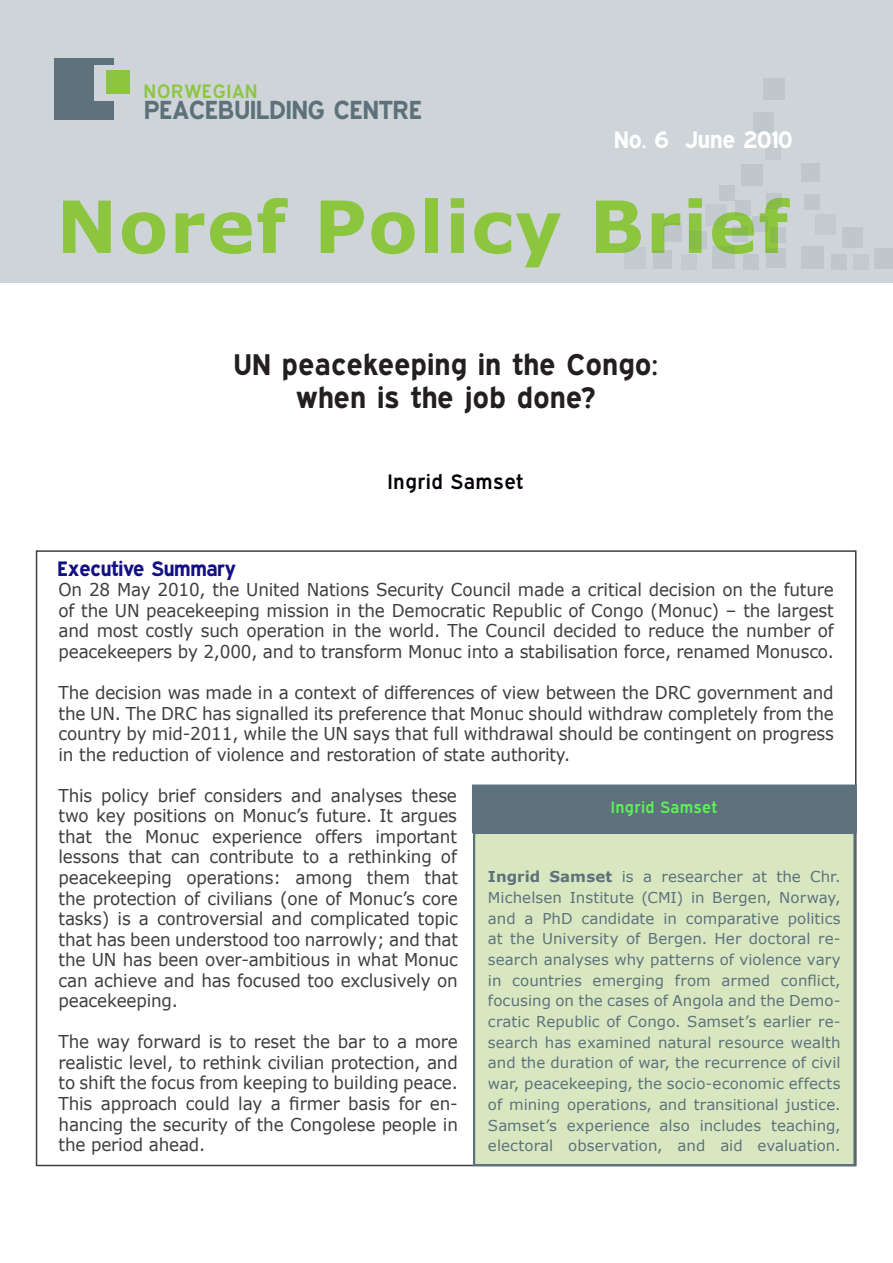
<style>
.page{position:relative;width:893px;height:1263px;background:#fff}
.page>*{position:absolute;margin:0;border:0;box-sizing:border-box;transform-origin:0 0}
.t1{font:700 72px "Verdana";letter-spacing:.02em;color:#8bc63e}
.t2{font:700 30px "Expressway Rg";letter-spacing:.04em;color:#231f20}
.t3{font:700 26.25px "Expressway Rg";letter-spacing:.02em;color:#5d717a}
.t4{font:700 24px "Expressway Rg";letter-spacing:.02em;color:#fff}
.t5{font:700 21px "Expressway Rg";letter-spacing:.01em;color:#121083}
.t6{font:21px "Expressway Sb";letter-spacing:.02em;color:#050107}
.t7{font:19.5px "Expressway Sb";letter-spacing:.04em;color:#8bc63e}
.t8{font:17.7px/20.5px "Verdana";letter-spacing:-.01em;color:#3e3e3f;text-align:justify;scale:.95 1}
.Ovreskrift_i_sitatbo{font:16.5px "Expressway Sb";letter-spacing:.015em;color:#5ef459}
.Tekst_sitatboks{font:15px/20.7px "Verdana";letter-spacing:.005em;color:#5d727c;text-align:justify}
.s1{font-weight:700}
</style>
<div class="page">
<div style="left:474px;top:833px;width:380px;height:332px;background:#d9e7c1"></div>
<div style="left:473px;top:832px;width:383px;height:334px;border:2px solid #5d727c"></div>
<div style="left:473px;top:786px;width:383px;height:46px;background:#5d727c"></div>
<div style="left:472px;top:784px;width:385px;height:49px;border:2px solid #5d727c"></div>
<div style="left:0;top:0;width:893px;height:283px;background:#ced4d8"></div>
<div style="left:107px;top:71px;width:23px;height:23px;background:#8bc63e"></div>
<div style="left:54px;top:58px;width:40px;height:62px;background:#5d727d"></div>
<div style="left:94px;top:58px;width:20px;height:7px;background:#5d727d"></div>
<div style="left:94px;top:101px;width:19px;height:19px;background:#5d727d"></div>
<div style="left:624px;top:248px;width:21px;height:21px;background:#c3cbd0"></div>
<div style="left:653px;top:250px;width:19px;height:19px;background:#bfc7cc"></div>
<div style="left:664px;top:223px;width:18px;height:19px;background:#bfc7cc"></div>
<div style="left:682px;top:254px;width:15px;height:15px;background:#c3cbd0"></div>
<div style="left:689px;top:231px;width:18px;height:18px;background:#bfc7cc"></div>
<div style="left:705px;top:205px;width:21px;height:21px;background:#c3cbd0"></div>
<div style="left:713px;top:247px;width:22px;height:22px;background:#bfc7cc"></div>
<div style="left:743px;top:254px;width:15px;height:15px;background:#bfc7cc"></div>
<div style="left:766px;top:248px;width:20px;height:20px;background:#bfc7cc"></div>
<div style="left:771px;top:228px;width:15px;height:15px;background:#bfc7cc"></div>
<div style="left:741px;top:164px;width:22px;height:21px;background:#bfc7cc"></div>
<div style="left:753px;top:112px;width:20px;height:20px;background:#bfc7cc"></div>
<div style="left:763px;top:78px;width:22px;height:21px;background:#bfc7cc"></div>
<div style="left:802px;top:163px;width:18px;height:18px;background:#bfc7cc"></div>
<div style="left:805px;top:194px;width:15px;height:15px;background:#bfc7cc"></div>
<div style="left:842px;top:227px;width:21px;height:21px;background:#bfc7cc"></div>
<div style="left:873px;top:248px;width:20px;height:21px;background:#bfc7cc"></div>
<div style="left:815px;top:214px;width:21px;height:21px;background:#c3cbd0"></div>
<div style="left:801px;top:246px;width:23px;height:23px;background:#bfc7cc"></div>
<div style="left:831px;top:254px;width:15px;height:15px;background:#bfc7cc"></div>
<div style="left:853px;top:254px;width:15px;height:15px;background:#c3cbd0"></div>
<div style="left:766px;top:145px;width:15px;height:15px;background:#c3cbd0"></div>
<div style="left:720px;top:186px;width:15px;height:15px;background:#bfc7cc"></div>
<div style="left:752px;top:216px;width:15px;height:15px;background:#bfc7cc"></div>
<div style="left:736px;top:200px;width:15px;height:15px;background:#bfc7cc"></div>
<div style="left:766px;top:193px;width:16px;height:16px;background:#bfc7cc"></div>
<div style="left:732px;top:226px;width:16px;height:15px;background:#bfc7cc"></div>
<p class="t7" style="left:144px;top:80px;width:116px">NORWEGIAN</p>
<p class="t3" style="left:145px;top:95px;width:279px">PEACEBUILDING CENTRE</p>
<p class="t4" style="left:614px;top:126px;width:180px">No. 6 June 2010</p>
<p class="t1" style="left:56px;top:180px;width:734px">Noref Policy Brief</p>
<p class="t2" style="left:234px;top:348px;width:425px">UN peacekeeping in the Congo:</p>
<p class="t2" style="left:296px;top:381px;width:300px">when is the job done?</p>
<p class="t6" style="left:387px;top:469px;width:137px">Ingrid Samset</p>
<p class="t5" style="left:58px;top:556px;width:180px">Executive Summary</p>
<p class="t8" style="left:59px;top:580px;width:818px">On 28 May 2010, the United Nations Security Council made a critical decision on the future of the UN peacekeeping mission in the Democratic Republic of Congo (Monuc) – the largest and most costly such operation in the world. The Council decided to reduce the number of peacekeepers by 2,000, and to transform Monuc into a stabilisation force, renamed Monusco.</p>
<p class="t8" style="left:59px;top:682px;width:818px">The decision was made in a context of differences of view between the DRC government and the UN. The DRC has signalled its preference that Monuc should withdraw completely from the country by mid-2011, while the UN says that full withdrawal should be contingent on progress in the reduction of violence and restoration of state authority.</p>
<p class="t8" style="left:59px;top:785px;width:422px">This policy brief considers and analyses these two key positions on Monuc’s future. It argues that the Monuc experience offers important lessons that can contribute to a rethinking of peacekeeping operations: among them that the protection of civilians (one of Monuc’s core tasks) is a controversial and complicated topic that has been understood too narrowly; and that the UN has been over-ambitious in what Monuc can achieve and has focused too exclusively on peacekeeping.</p>
<p class="t8" style="left:59px;top:1032px;width:422px">The way forward is to reset the bar to a more realistic level, to rethink civilian protection, and to shift the focus from keeping to building peace.<br>This approach could lay a firmer basis for en&shy;hancing the security of the Congolese people in the period ahead.</p>
<p class="Ovreskrift_i_sitatbo" style="left:611px;top:798px;width:108px">Ingrid Samset</p>
<p class="Tekst_sitatboks" style="left:488px;top:866px;width:354px"><span class="s1">Ingrid Samset</span> is a researcher at the Chr.<br>Michelsen Institute (CMI) in Bergen, Norway, and a PhD candidate in comparative politics at the University of Bergen. Her doctoral re&shy;search analyses why patterns of violence vary in countries emerging from armed conflict, focusing on the cases of Angola and the Demo&shy;cratic Republic of Congo. Samset’s earlier re&shy;search has examined natural resource wealth and the duration of war, the recurrence of civil war, peacekeeping, the socio-economic effects of mining operations, and transitional justice.<br>Samset’s experience also includes teaching, electoral observation, and aid evaluation.</p>
</div>
